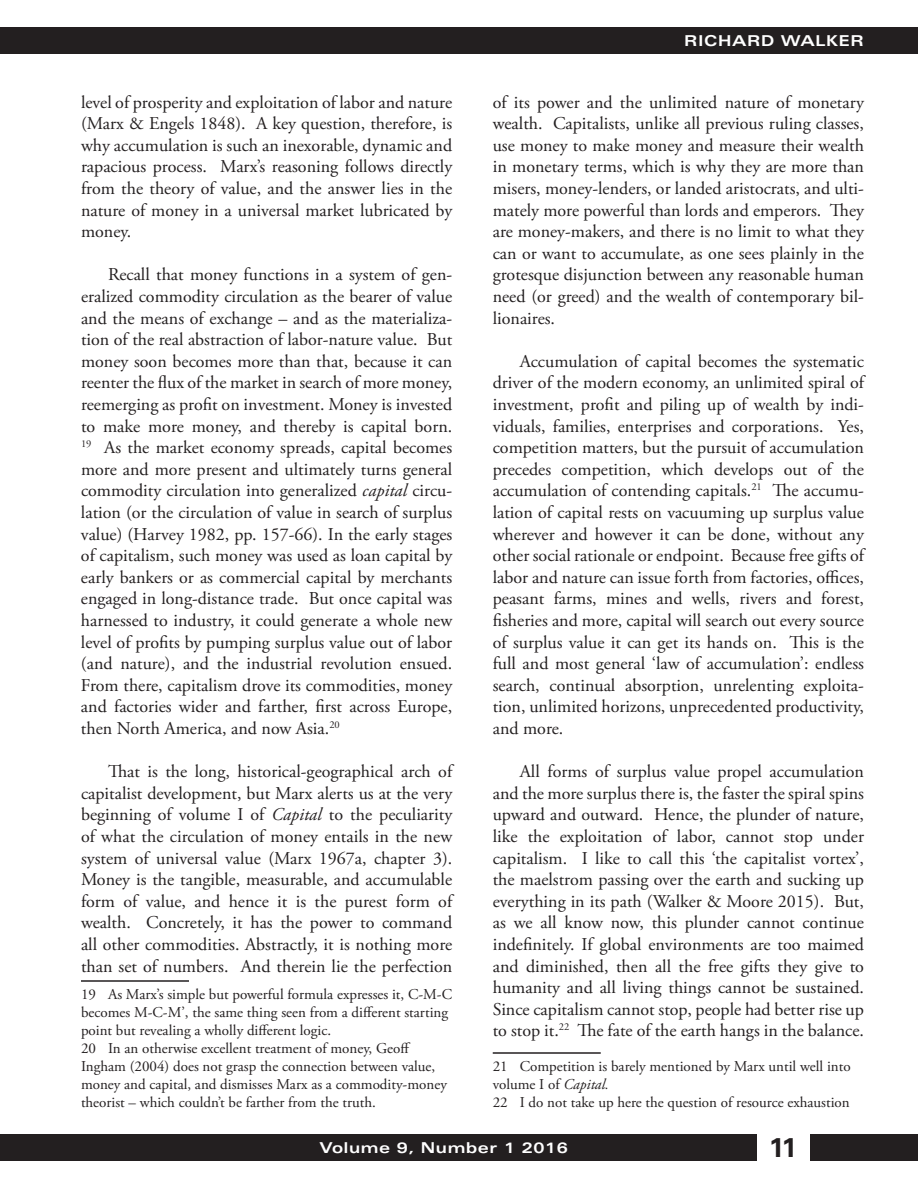
<style>
.page{position:relative;width:918px;height:1188px;background:#fff}
.page>*{position:absolute;margin:0;border:0;box-sizing:border-box;transform-origin:0 0}
.t1{font:700 27px "Univers LT Std";color:#231f20}
.t2{font:18px/21.6px "Adobe Garamond Pro";color:#231f20;text-align:justify}
.t3{font:15px/18px "Adobe Garamond Pro";color:#231f20}
.t4{font:700 expanded 15px "Univers LT Std";letter-spacing:.04em;color:#fff}
.s1{font-style:italic}
</style>
<div class="page">
<div style="left:0;top:27px;width:918px;height:27px;background:#231f20"></div>
<div style="left:0;top:1134px;width:756px;height:27px;background:#231f20"></div>
<div style="left:810px;top:1134px;width:108px;height:27px;background:#231f20"></div>
<hr style="left:81px;top:980px;width:108px;height:2px;background:#231f20">
<hr style="left:493px;top:1052px;width:108px;height:2px;background:#231f20">
<p class="t2" style="left:81px;top:92px;width:373px">level of prosperity and exploitation of labor and nature (Marx &amp; Engels 1848). A key question, therefore, is why accumulation is such an inexorable, dynamic and rapacious process. Marx’s reasoning follows directly from the theory of value, and the answer lies in the nature of money in a universal market lubricated by money.</p>
<p class="t2" style="left:81px;top:264px;width:373px;text-indent:27px">Recall that money functions in a system of gen&shy;eralized commodity circulation as the bearer of value and the means of exchange – and as the materializa&shy;tion of the real abstraction of labor-nature value. But money soon becomes more than that, because it can reenter the flux of the market in search of more money, reemerging as profit on investment. Money is invested to make more money, and thereby is capital born.<br><sup>19</sup> As the market economy spreads, capital becomes more and more present and ultimately turns general commodity circulation into generalized <span class="s1">capital</span> circu&shy;lation (or the circulation of value in search of surplus value) (Harvey 1982, pp. 157-66). In the early stages of capitalism, such money was used as loan capital by early bankers or as commercial capital by merchants engaged in long-distance trade. But once capital was harnessed to industry, it could generate a whole new level of profits by pumping surplus value out of labor (and nature), and the industrial revolution ensued.<br>From there, capitalism drove its commodities, money and factories wider and farther, first across Europe, then North America, and now Asia.<sup>20</sup></p>
<p class="t2" style="left:81px;top:761px;width:373px;text-indent:27px">That is the long, historical-geographical arch of capitalist development, but Marx alerts us at the very beginning of volume I of <span class="s1">Capital</span> to the peculiarity of what the circulation of money entails in the new system of universal value (Marx 1967a, chapter 3).<br>Money is the tangible, measurable, and accumulable form of value, and hence it is the purest form of wealth. Concretely, it has the power to command all other commodities. Abstractly, it is nothing more than set of numbers. And therein lie the perfection</p>
<p class="t3" style="left:81px;top:986px;width:373px">19 As Marx’s simple but powerful formula expresses it, C-M-C becomes M-C-M’, the same thing seen from a different starting point but revealing a wholly different logic.<br>20 In an otherwise excellent treatment of money, Geoff Ingham (2004) does not grasp the connection between value, money and capital, and dismisses Marx as a commodity-money theorist – which couldn’t be farther from the truth.</p>
<p class="t4" style="left:684px;top:32px;width:181px">RICHARD WALKER</p>
<p class="t2" style="left:493px;top:92px;width:373px">of its power and the unlimited nature of monetary wealth. Capitalists, unlike all previous ruling classes, use money to make money and measure their wealth in monetary terms, which is why they are more than misers, money-lenders, or landed aristocrats, and ulti&shy;mately more powerful than lords and emperors. They are money-makers, and there is no limit to what they can or want to accumulate, as one sees plainly in the grotesque disjunction between any reasonable human need (or greed) and the wealth of contemporary bil&shy;lionaires.</p>
<p class="t2" style="left:493px;top:351px;width:373px;text-indent:27px">Accumulation of capital becomes the systematic driver of the modern economy, an unlimited spiral of investment, profit and piling up of wealth by indi&shy;viduals, families, enterprises and corporations. Yes, competition matters, but the pursuit of accumulation precedes competition, which develops out of the accumulation of contending capitals.<sup>21</sup> The accumu&shy;lation of capital rests on vacuuming up surplus value wherever and however it can be done, without any other social rationale or endpoint. Because free gifts of labor and nature can issue forth from factories, offices, peasant farms, mines and wells, rivers and forest, fisheries and more, capital will search out every source of surplus value it can get its hands on. This is the full and most general ‘law of accumulation’: endless search, continual absorption, unrelenting exploita&shy;tion, unlimited horizons, unprecedented productivity, and more.</p>
<p class="t2" style="left:493px;top:761px;width:373px;text-indent:27px">All forms of surplus value propel accumulation and the more surplus there is, the faster the spiral spins upward and outward. Hence, the plunder of nature, like the exploitation of labor, cannot stop under capitalism. I like to call this ‘the capitalist vortex’, the maelstrom passing over the earth and sucking up everything in its path (Walker &amp; Moore 2015). But, as we all know now, this plunder cannot continue indefinitely. If global environments are too maimed and diminished, then all the free gifts they give to humanity and all living things cannot be sustained.<br>Since capitalism cannot stop, people had better rise up to stop it.<sup>22</sup> The fate of the earth hangs in the balance.</p>
<p class="t3" style="left:493px;top:1058px;width:359px">21 Competition is barely mentioned by Marx until well into volume I of <span class="s1">Capital.<br></span>22 I do not take up here the question of resource exhaustion</p>
<p class="t4" style="left:320px;top:1139px;width:250px">Volume 9, Number 1 2016</p>
<h1 class="t1" style="left:769px;top:1132px;width:29px">11</h1>
</div>
